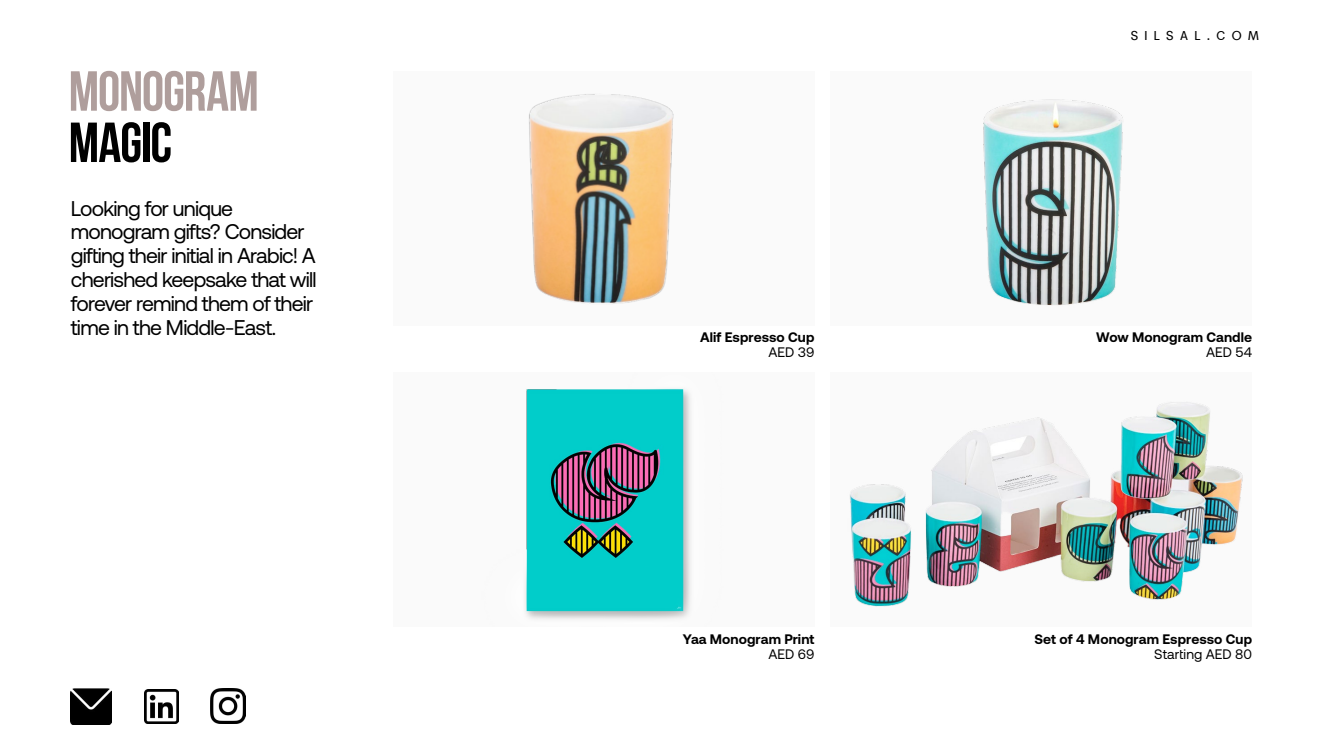
<style>
.page{position:relative;width:1323px;height:745px;background:#fff}
.page>*{position:absolute;margin:0;border:0;box-sizing:border-box;transform-origin:0 0}
.t1{font:700 56.25px "Bebas Neue";letter-spacing:-.02em;color:#af9e9c}
.t2{font:700 56.25px "Bebas Neue";letter-spacing:-.02em;color:#000}
.t3{font:21.25px/23.8px "Aeonik";letter-spacing:-.035em;color:#000}
.t4{font:700 13.75px "Aeonik";letter-spacing:.005em;color:#000}
.t5{font:13.75px "Aeonik";letter-spacing:.005em;color:#000}
.t6{font:12.5px "Agipo";letter-spacing:.51em;color:#000}
</style>
<div class="page">
<img style="left:211px;top:688px;width:35px;height:35px">
<img style="left:144px;top:689px;width:35px;height:34px">
<img style="left:71px;top:688px;width:41px;height:35px">
<img style="left:529px;top:94px;width:145px;height:210px">
<div style="left:393px;top:372px;width:421px;height:254px;background:#fafafa"></div>
<img style="left:525px;top:388px;width:165px;height:231px">
<img style="left:983px;top:99px;width:141px;height:207px">
<img style="left:849px;top:402px;width:394px;height:205px">
<h1 class="t1" style="left:69px;top:60px;width:192px">MONOGRAM</h1>
<h1 class="t2" style="left:69px;top:112px;width:105px">MAGIC</h1>
<p class="t3" style="left:71px;top:196px;width:247px">Looking for unique monogram gifts? Consider gifting their initial in Arabic! A cherished keepsake that will forever remind them of their time in the Middle-East.</p>
<p class="t4" style="left:700px;top:329px;width:116px">Alif Espresso Cup</p>
<p class="t5" style="left:768px;top:344px;width:47px">AED 39</p>
<p class="t4" style="left:683px;top:630px;width:133px">Yaa Monogram Print</p>
<p class="t5" style="left:768px;top:646px;width:47px">AED 69</p>
<p class="t6" style="left:1131px;top:28px;width:130px">SILSAL.COM</p>
<p class="t4" style="left:1096px;top:329px;width:157px">Wow Monogram Candle</p>
<p class="t5" style="left:1206px;top:344px;width:47px">AED 54</p>
<p class="t4" style="left:1034px;top:630px;width:219px">Set of 4 Monogram Espresso Cup</p>
<p class="t5" style="left:1154px;top:646px;width:99px">Starting AED 80</p>
</div>
